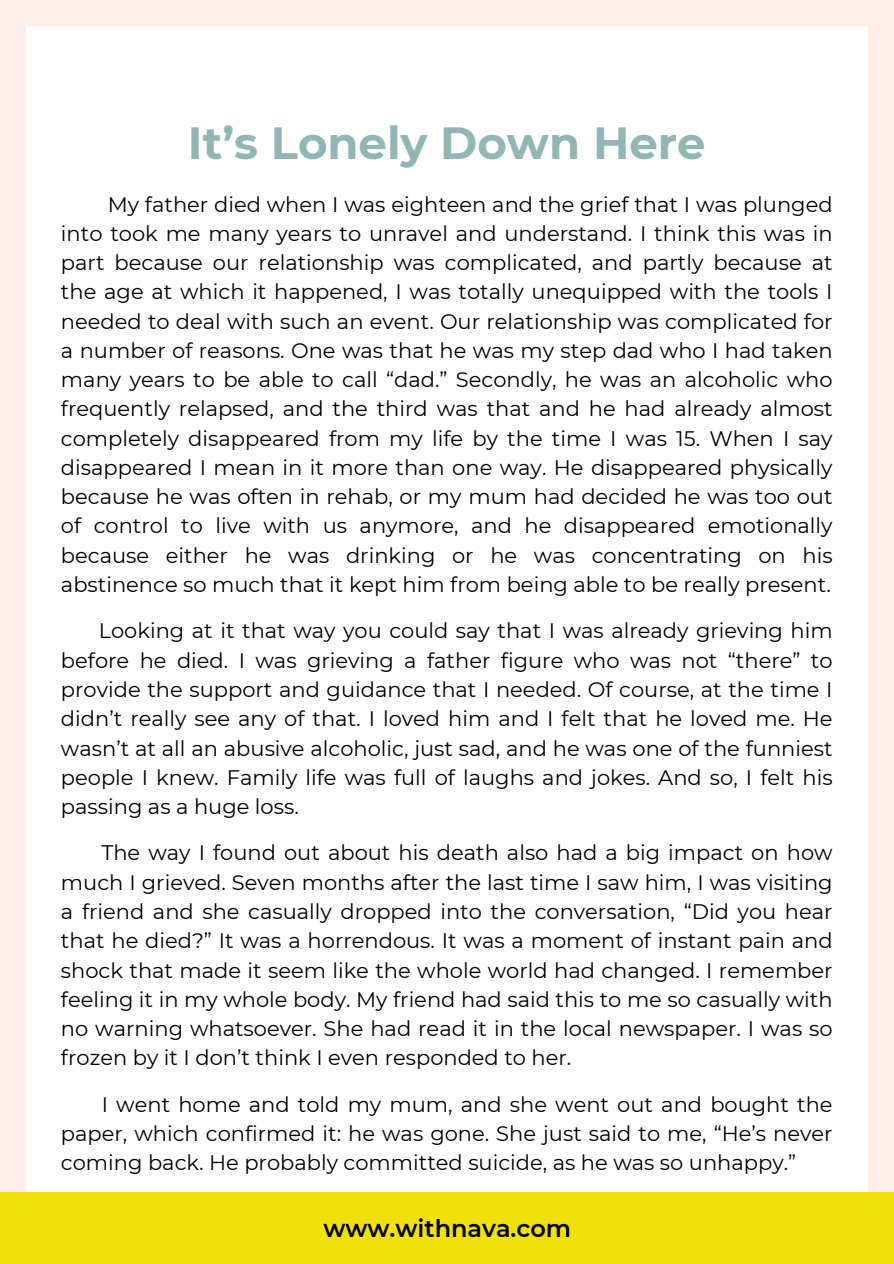
<style>
.page{position:relative;width:894px;height:1264px;background:#fff}
.page>*{position:absolute;margin:0;border:0;box-sizing:border-box;transform-origin:0 0}
.t1{font:700 45px "Montserrat";color:#91b6b3}
.t2{font:600 24px "Montserrat";color:#000}
.t3{font:21px/29.2px "Montserrat";color:#000;text-align:justify}
</style>
<div class="page">
<div style="left:0;top:0;width:893px;height:1263px;background:#ffefe8"></div>
<div style="left:26px;top:26px;width:841px;height:1211px;background:#fff"></div>
<div style="left:0;top:1191px;width:893px;height:72px;background:#f1e10b"></div>
<p class="t1" style="left:188px;top:115px;width:519px">It’s Lonely Down Here</p>
<p class="t3" style="left:61px;top:189px;width:773px;text-indent:47px">My father died when I was eighteen and the grief that I was plunged into took me many years to unravel and understand. I think this was in part because our relationship was complicated, and partly because at the age at which it happened, I was totally unequipped with the tools I needed to deal with such an event. Our relationship was complicated for a number of reasons. One was that he was my step dad who I had taken many years to be able to call “dad.” Secondly, he was an alcoholic who frequently relapsed, and the third was that and he had already almost completely disappeared from my life by the time I was 15. When I say disappeared I mean in it more than one way. He disappeared physically because he was often in rehab, or my mum had decided he was too out of control to live with us anymore, and he disappeared emotionally because either he was drinking or he was concentrating on his abstinence so much that it kept him from being able to be really present.</p>
<p class="t3" style="left:61px;top:616px;width:773px;text-indent:38px">Looking at it that way you could say that I was already grieving him before he died. I was grieving a father figure who was not “there” to provide the support and guidance that I needed. Of course, at the time I didn’t really see any of that. I loved him and I felt that he loved me. He wasn’t at all an abusive alcoholic, just sad, and he was one of the funniest people I knew. Family life was full of laughs and jokes. And so, I felt his passing as a huge loss.</p>
<p class="t3" style="left:61px;top:838px;width:773px;text-indent:40px">The way I found out about his death also had a big impact on how much I grieved. Seven months after the last time I saw him, I was visiting a friend and she casually dropped into the conversation, “Did you hear that he died?” It was a horrendous. It was a moment of instant pain and shock that made it seem like the whole world had changed. I remember feeling it in my whole body. My friend had said this to me so casually with no warning whatsoever. She had read it in the local newspaper. I was so frozen by it I don’t think I even responded to her.</p>
<h2 class="t3" style="left:61px;top:1089px;width:773px;text-indent:41px">I went home and told my mum, and she went out and bought the paper, which confirmed it: he was gone. She just said to me, “He’s never coming back. He probably committed suicide, as he was so unhappy.”</h2>
<h1 class="t2" style="left:323px;top:1213px;width:249px">www.withnava.com</h1>
</div>
